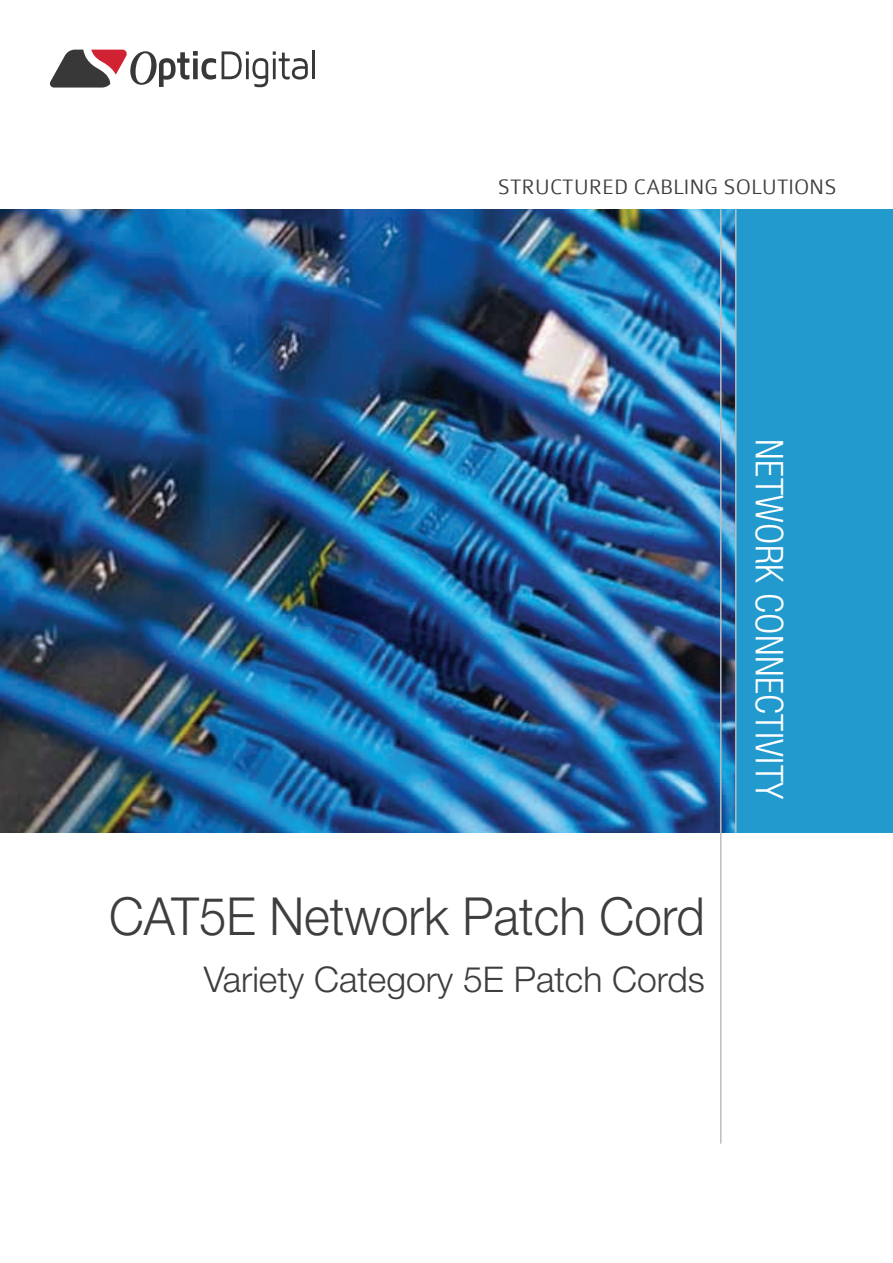
<style>
.page{position:relative;width:893px;height:1263px;background:#fff}
.page>*{position:absolute;margin:0;border:0;box-sizing:border-box;transform-origin:0 0}
.t1{font:300 52.5px "Helvetica Neue LT Std";color:#3e3e3f;scale:.94 1}
.t2{font:300 condensed 38.4px "Helvetica Neue LT Std";letter-spacing:.01em;color:#fff}
.t3{font:300 35.4px "Helvetica Neue LT Std";color:#3e3e3f}
.t4{font:300 22.5px "Colaborate";color:#3e3e3f}
</style>
<div class="page">
<img style="left:0;top:209px;width:735px;height:624px">
<div style="left:736px;top:209px;width:157px;height:624px;background:#229acd"></div>
<hr style="left:735px;top:209px;width:1px;height:624px;background:#bcbdc0">
<hr style="left:720px;top:209px;width:2px;height:935px;background:#bcbdc0">
<svg style="left:222px;top:51px;width:86px;height:36px"></svg>
<hr style="left:312px;top:51px;width:3px;height:28px;background:#383839">
<svg style="left:50px;top:50px;width:166px;height:38px"></svg>
<p class="t4" style="left:498px;top:175px;width:341px">STRUCTURED CABLING SOLUTIONS</p>
<h1 class="t1" style="left:109px;top:884px;width:635px">CAT5E Network Patch Cord</h1>
<p class="t3" style="left:204px;top:958px;width:502px">Variety Category 5E Patch Cords</p>
<p class="t2" style="left:791px;top:439px;width:362px;rotate:90deg">NETWORK CONNECTIVITY</p>
</div>
